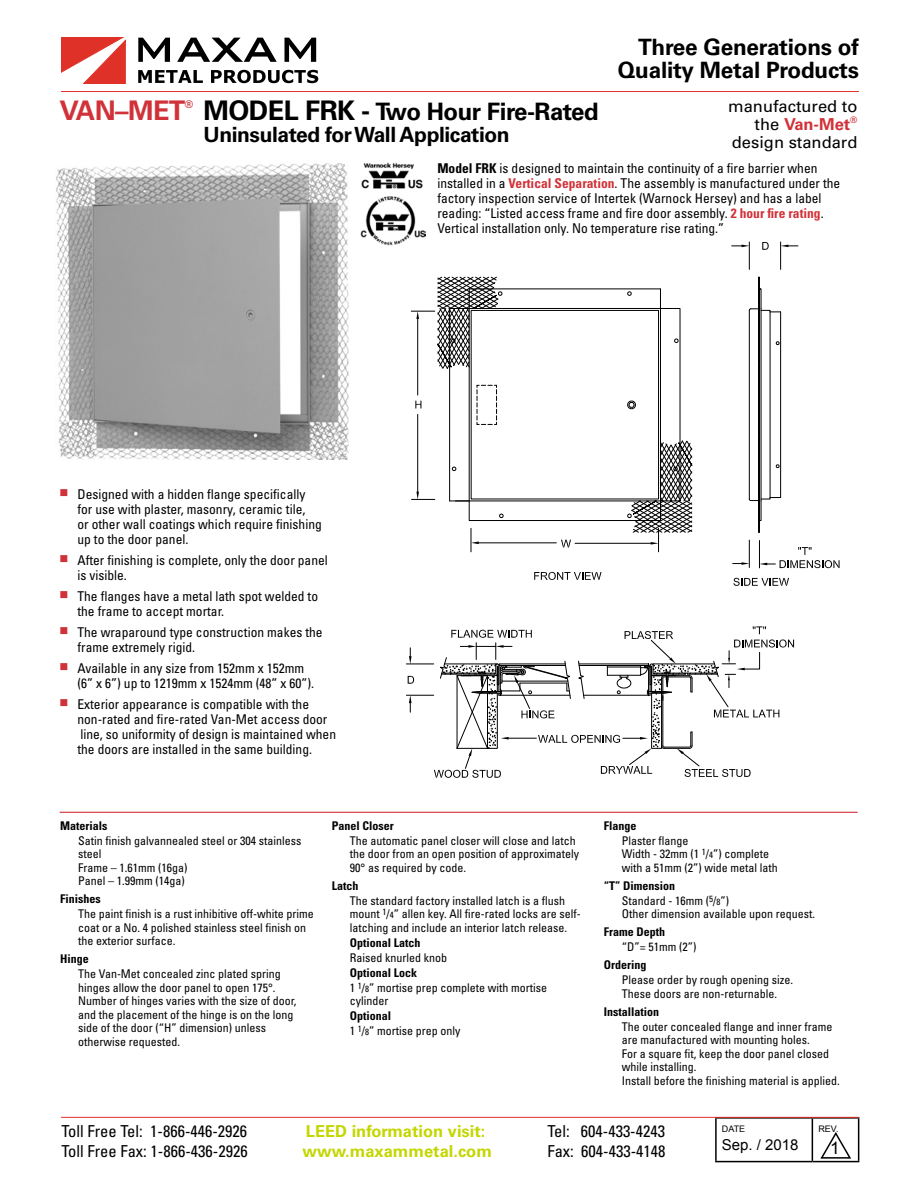
<style>
.page{position:relative;width:918px;height:1188px;background:#fff}
.page>*{position:absolute;margin:0;border:0;box-sizing:border-box;transform-origin:0 0}
.t1{font:700 27px "Univers LT Std";letter-spacing:-.02em;color:#d13239}
.t2{font:700 24px "Univers LT Std";letter-spacing:-.02em;color:#000}
.t3{font:700 22.5px/23.2px "Univers LT Std";letter-spacing:-.01em;color:#000;text-align:right}
.t4{font:700 21px "Univers LT Std";letter-spacing:-.02em;color:#000}
.t5{font:17.25px "Arial";color:#000}
.t6{font:condensed 16.5px "Univers LT Std";color:#000}
.t7{font:700 16.5px "Univers LT Std";color:#c4d600}
.t8{font:16.5px/18px "Univers LT Std";color:#000}
.t9{font:15px "Arial";color:#000}
.t10{font:condensed 13.5px/15px "Univers LT Std";color:#000}
.t11{font:condensed 12px/13.5px "Univers LT Std";color:#000}
.t12{font:700 condensed 12px "Univers LT Std";color:#000}
.t13{font:700 10.5px "Univers LT Std";color:#d13239}
.t14{font:9px "Arial";color:#000}
.t15{font:700 9px "Univers LT Std";color:#d13239}
.s1{font-size:27px}
.s2{font-weight:700}
.s3{font-weight:700;color:#d13239}
.s4{color:#d13239}
.s5{font-size:9px}
</style>
<div class="page">
<svg style="left:61px;top:37px;width:65px;height:47px"></svg>
<svg style="left:138px;top:38px;width:32px;height:24px"></svg>
<svg style="left:177px;top:38px;width:100px;height:24px"></svg>
<svg style="left:284px;top:38px;width:32px;height:24px"></svg>
<svg style="left:138px;top:70px;width:65px;height:13px"></svg>
<svg style="left:211px;top:70px;width:107px;height:13px"></svg>
<hr style="left:61px;top:91px;width:798px;height:1px;background:#e03128">
<hr style="left:715px;top:1117px;width:97px;height:2px;background:#000">
<hr style="left:715px;top:1119px;width:2px;height:42px;background:#000">
<hr style="left:812px;top:1117px;width:47px;height:2px;background:#000">
<hr style="left:812px;top:1119px;width:1px;height:42px;background:#000">
<hr style="left:858px;top:1119px;width:1px;height:42px;background:#000">
<hr style="left:715px;top:1161px;width:97px;height:1px;background:#000">
<hr style="left:812px;top:1161px;width:47px;height:1px;background:#000">
<svg style="left:820px;top:1132px;width:32px;height:27px"></svg>
<hr style="left:61px;top:1117px;width:798px;height:1px;background:#e03128">
<hr style="left:60px;top:812px;width:798px;height:1px;background:#d13239">
<img style="left:56px;top:163px;width:293px;height:297px">
<svg style="left:534px;top:572px;width:68px;height:8px"></svg>
<svg style="left:733px;top:578px;width:56px;height:8px"></svg>
<svg style="left:749px;top:277px;width:32px;height:256px"></svg>
<svg style="left:780px;top:242px;width:18px;height:27px"></svg>
<svg style="left:732px;top:242px;width:18px;height:27px"></svg>
<svg style="left:762px;top:242px;width:7px;height:8px"></svg>
<svg style="left:733px;top:540px;width:17px;height:27px"></svg>
<svg style="left:759px;top:541px;width:81px;height:28px"></svg>
<svg style="left:411px;top:277px;width:281px;height:275px"></svg>
<svg style="left:406px;top:626px;width:388px;height:152px"></svg>
<img style="left:361px;top:162px;width:62px;height:27px">
<img style="left:360px;top:196px;width:65px;height:50px">
<h3 class="t3" style="left:618px;top:35px;width:243px">Three Generations of<br>Quality Metal Products</h3>
<h1 class="t1" style="left:59px;top:94px;width:128px">VAN–MET</h1>
<p class="t13" style="left:185px;top:98px;width:10px">®</p>
<h2 class="t2" style="left:203px;top:97px;width:397px"><span class="s1">MODEL FRK -</span> Two Hour Fire-Rated</h2>
<h3 class="t4" style="left:203px;top:122px;width:308px">Uninsulated for Wall Application</h3>
<p class="t10" style="left:437px;top:160px;width:404px"><span class="s2">Model FRK</span> is designed to maintain the continuity of a fire barrier when installed in a <span class="s3">Vertical Separation</span>. The assembly is manufactured under the factory inspection service of Intertek (Warnock Hersey) and has a label reading: “Listed access frame and fire door assembly. <span class="s3">2 hour fire rating</span>.<br>Vertical installation only. No temperature rise rating.”</p>
<h3 class="t8" style="left:755px;top:97px;width:104px;text-indent:-26px">manufactured to the <span class="s3">Van-Met</span></h3>
<p class="t15" style="left:850px;top:114px;width:9px">®</p>
<h3 class="t8" style="left:732px;top:133px;width:127px">design standard</h3>
<p class="t10" style="left:77px;top:486px;width:246px;text-indent:-18px"><span class="s4">■</span> Designed with a hidden flange specifically for use with plaster, masonry, ceramic tile,<br>or other wall coatings which require finishing up to the door panel.</p>
<p class="t10" style="left:77px;top:552px;width:252px;text-indent:-18px"><span class="s4">■</span> After finishing is complete, only the door panel is visible.</p>
<p class="t10" style="left:77px;top:588px;width:242px;text-indent:-18px"><span class="s4">■</span> The flanges have a metal lath spot welded to the frame to accept mortar.</p>
<p class="t10" style="left:77px;top:624px;width:247px;text-indent:-18px"><span class="s4">■</span> The wraparound type construction makes the frame extremely rigid.</p>
<p class="t10" style="left:77px;top:660px;width:238px;text-indent:-18px"><span class="s4">■</span> Available in any size from 152mm x 152mm (6” x 6”) up to 1219mm x 1524mm (48” x 60”).</p>
<p class="t10" style="left:77px;top:696px;width:260px;text-indent:-18px"><span class="s4">■</span> Exterior appearance is compatible with the non-rated and fire-rated Van-Met access door line, so uniformity of design is maintained when the doors are installed in the same building.</p>
<p class="t12" style="left:60px;top:818px;width:49px">Materials</p>
<p class="t11" style="left:78px;top:834px;width:225px">Satin finish galvannealed steel or 304 stainless steel<br>Frame – 1.61mm (16ga)<br>Panel – 1.99mm (14ga)</p>
<p class="t12" style="left:60px;top:892px;width:42px">Finishes</p>
<p class="t11" style="left:78px;top:907px;width:237px">The paint finish is a rust inhibitive off-white prime coat or a No. 4 polished stainless steel finish on the exterior surface.</p>
<p class="t12" style="left:60px;top:952px;width:30px">Hinge</p>
<p class="t11" style="left:78px;top:967px;width:220px">The Van-Met concealed zinc plated spring hinges allow the door panel to open 175°.<br>Number of hinges varies with the size of door, and the placement of the hinge is on the long side of the door (“H” dimension) unless otherwise requested.</p>
<p class="t12" style="left:332px;top:818px;width:64px">Panel Closer</p>
<p class="t11" style="left:350px;top:834px;width:231px">The automatic panel closer will close and latch the door from an open position of approximately<br>90° as required by code.</p>
<p class="t12" style="left:332px;top:878px;width:28px">Latch</p>
<p class="t11" style="left:350px;top:894px;width:232px">The standard factory installed latch is a flush mount <sup>1</sup>/<span class="s5">4</span>” allen key. All fire-rated locks are self&shy;latching and include an interior latch release.</p>
<p class="t12" style="left:350px;top:935px;width:72px">Optional Latch</p>
<p class="t11" style="left:350px;top:951px;width:99px">Raised knurled knob</p>
<p class="t11" style="left:350px;top:965px;width:199px;line-height:15px"><span class="s2">Optional Lock<br></span>1 <sup>1</sup>/<span class="s5">8</span>” mortise prep complete with mortise</p>
<p class="t11" style="left:350px;top:994px;width:40px">cylinder</p>
<p class="t11" style="left:350px;top:1008px;width:112px;line-height:15px"><span class="s2">Optional<br></span>1 <sup>1</sup>/<span class="s5">8</span>” mortise prep only</p>
<p class="t12" style="left:604px;top:818px;width:34px">Flange</p>
<p class="t11" style="left:622px;top:834px;width:157px">Plaster flange<br>Width - 32mm (1 <sup>1</sup>/<span class="s5">4</span>”) complete with a 51mm (2”) wide metal lath</p>
<p class="t11" style="left:622px;top:878px;width:109px;line-height:15px;text-indent:-18px"><span class="s2">“T” Dimension<br></span>Standard - 16mm (<sup>5</sup>/<span class="s5">8</span>”)</p>
<p class="t11" style="left:622px;top:907px;width:195px">Other dimension available upon request.</p>
<p class="t12" style="left:604px;top:925px;width:63px">Frame Depth</p>
<p class="t11" style="left:622px;top:940px;width:76px">“D”= 51mm (2”)</p>
<p class="t12" style="left:604px;top:958px;width:44px">Ordering</p>
<p class="t11" style="left:622px;top:973px;width:173px">Please order by rough opening size.<br>These doors are non-returnable.</p>
<p class="t12" style="left:604px;top:1004px;width:57px">Installation</p>
<p class="t11" style="left:622px;top:1020px;width:219px">The outer concealed flange and inner frame are manufactured with mounting holes.<br>For a square fit, keep the door panel closed while installing.<br>Install before the finishing material is applied.</p>
<p class="t14" style="left:722px;top:1122px;width:25px">DATE</p>
<p class="t9" style="left:722px;top:1134px;width:78px">Sep. / 2018</p>
<p class="t14" style="left:818px;top:1122px;width:22px">REV.</p>
<h3 class="t6" style="left:61px;top:1121px;width:187px">Toll Free Tel: 1-866-446-2926</h3>
<h3 class="t7" style="left:306px;top:1122px;width:181px">LEED information visit:</h3>
<h3 class="t6" style="left:547px;top:1121px;width:119px">Tel: 604-433-4243</h3>
<h3 class="t6" style="left:61px;top:1141px;width:188px">Toll Free Fax: 1-866-436-2926</h3>
<h3 class="t7" style="left:303px;top:1142px;width:191px">www.maxammetal.com</h3>
<h3 class="t6" style="left:547px;top:1141px;width:120px">Fax: 604-433-4148</h3>
<h3 class="t5" style="left:830px;top:1137px;width:11px">1</h3>
</div>
